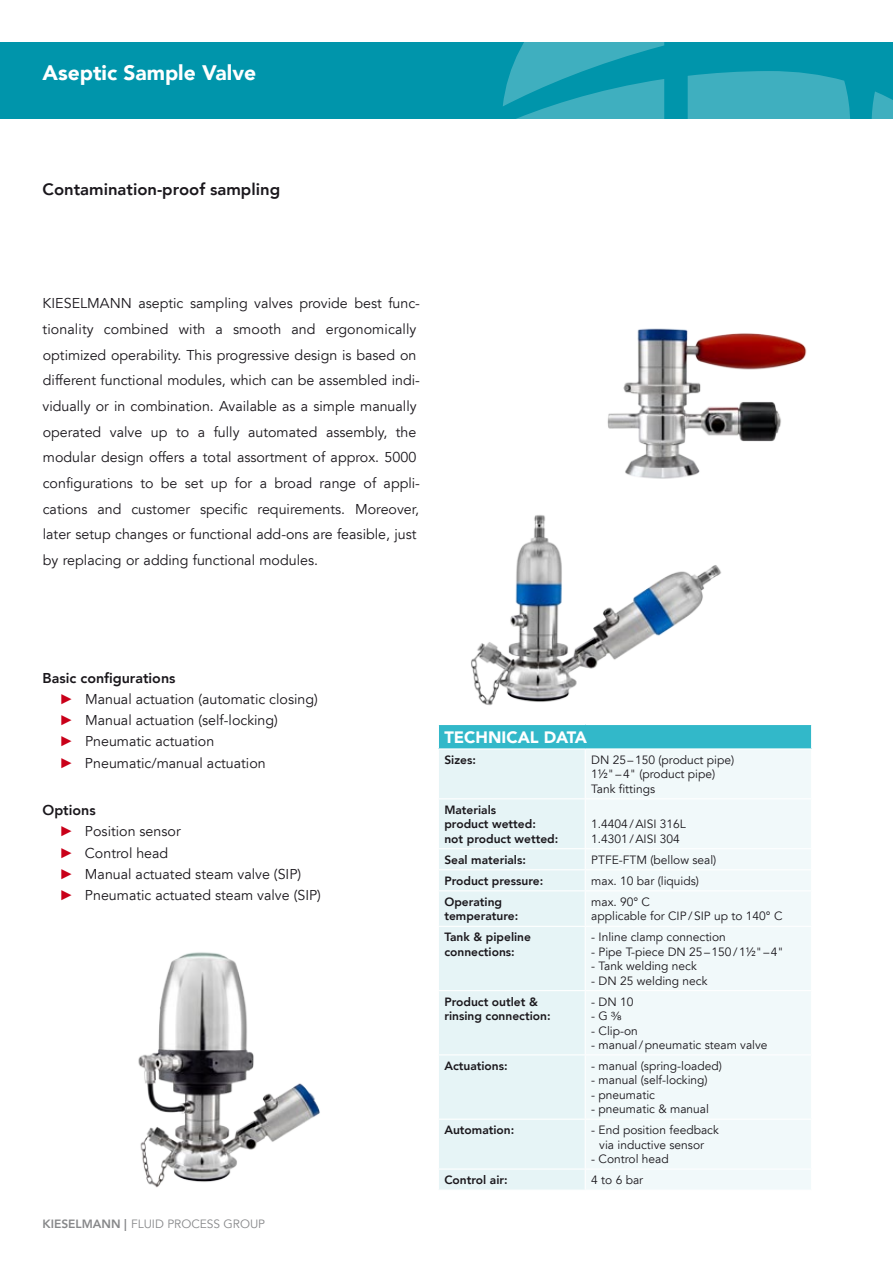
<style>
.page{position:relative;width:893px;height:1263px;background:#fff}
.page>*{position:absolute;margin:0;border:0;box-sizing:border-box;transform-origin:0 0}
.t1{font:900 21px "Avenir LT";color:#fff}
.t2{font:800 16.5px "Avenir LT";color:#1a171c}
.t3{font:900 16.5px "Avenir LT";color:#fff}
.t4{font:14.25px/25.7px "Avenir LT";color:#1a171c}
.t5{font:12px/14.4px "Avenir LT";color:#1a171c}
.t6{font:800 12px/14.4px "Avenir LT";color:#1a171c}
.t7{font:12px "Avenir LT";color:#87888a}
.s1{font-weight:800}
.s2{font-family:"Arial";color:#c90019}
</style>
<div class="page">
<div style="left:0;top:43px;width:893px;height:76px;background:#0095ab"></div>
<svg style="left:688px;top:71px;width:162px;height:48px"></svg>
<svg style="left:503px;top:43px;width:161px;height:76px"></svg>
<svg style="left:872px;top:91px;width:21px;height:28px"></svg>
<img style="left:138px;top:952px;width:182px;height:236px">
<img style="left:471px;top:515px;width:251px;height:191px">
<div style="left:438px;top:724px;width:374px;height:25px;background:#32b8c9"></div>
<div style="left:439px;top:749px;width:146px;height:440px;background:#e6f4f6"></div>
<div style="left:586px;top:750px;width:225px;height:439px;background:#f1f9fa"></div>
<hr style="left:438px;top:798px;width:147px;height:1px;background:#fff">
<hr style="left:585px;top:798px;width:227px;height:1px;background:#fff">
<hr style="left:438px;top:848px;width:147px;height:1px;background:#fff">
<hr style="left:585px;top:848px;width:227px;height:1px;background:#fff">
<hr style="left:438px;top:869px;width:147px;height:1px;background:#fff">
<hr style="left:585px;top:869px;width:227px;height:1px;background:#fff">
<hr style="left:438px;top:890px;width:147px;height:1px;background:#fff">
<hr style="left:585px;top:890px;width:227px;height:1px;background:#fff">
<hr style="left:438px;top:926px;width:147px;height:1px;background:#fff">
<hr style="left:585px;top:926px;width:227px;height:1px;background:#fff">
<hr style="left:438px;top:990px;width:147px;height:1px;background:#fff">
<hr style="left:585px;top:990px;width:227px;height:1px;background:#fff">
<hr style="left:438px;top:1054px;width:147px;height:1px;background:#fff">
<hr style="left:585px;top:1054px;width:227px;height:1px;background:#fff">
<hr style="left:438px;top:1118px;width:147px;height:2px;background:#fff">
<hr style="left:585px;top:1118px;width:227px;height:2px;background:#fff">
<hr style="left:438px;top:1168px;width:147px;height:1px;background:#fff">
<hr style="left:585px;top:1168px;width:227px;height:1px;background:#fff">
<hr style="left:438px;top:724px;width:147px;height:1px;background:#fff">
<svg style="left:438px;top:725px;width:1px;height:23px"></svg>
<hr style="left:585px;top:724px;width:227px;height:1px;background:#fff">
<svg style="left:811px;top:725px;width:1px;height:23px"></svg>
<hr style="left:438px;top:748px;width:147px;height:1px;background:#fff">
<hr style="left:585px;top:748px;width:227px;height:1px;background:#fff">
<img style="left:607px;top:328px;width:200px;height:151px">
<svg style="left:611px;top:1011px;width:10px;height:9px"></svg>
<h1 class="t1" style="left:43px;top:60px;width:215px">Aseptic Sample Valve</h1>
<p class="t2" style="left:43px;top:180px;width:239px">Contamination-proof sampling</p>
<p class="t4" style="left:43px;top:291px;width:379px">KIESELMANN aseptic sampling valves provide best func&shy;tionality combined with a smooth and ergonomically optimized operability. This progressive design is based on different functional modules, which can be assembled indi&shy;vidually or in combination. Available as a simple manually operated valve up to a fully automated assembly, the modular design offers a total assortment of approx. 5000 configurations to be set up for a broad range of appli&shy;cations and customer specific requirements. Moreover, later setup changes or functional add-ons are feasible, just by replacing or adding functional modules.</p>
<p class="t4" style="left:59px;top:667px;width:260px;line-height:21.3px;text-indent:-17px"><span class="s1">Basic configurations<br></span><span class="s2">►</span> Manual actuation (automatic closing) <span class="s2">►</span> Manual actuation (self-locking)<br><span class="s2">►</span> Pneumatic actuation<br><span class="s2">►</span> Pneumatic/manual actuation</p>
<p class="t4" style="left:59px;top:800px;width:263px;line-height:21.3px;text-indent:-17px"><span class="s1">Options<br></span><span class="s2">►</span> Position sensor<br><span class="s2">►</span> Control head<br><span class="s2">►</span> Manual actuated steam valve (SIP)<br><span class="s2">►</span> Pneumatic actuated steam valve (SIP)</p>
<p class="t7" style="left:43px;top:1217px;width:224px"><span class="s1">KIESELMANN |</span> FLUID PROCESS GROUP</p>
<p class="t3" style="left:444px;top:727px;width:144px">TECHNICAL DATA</p>
<p class="t6" style="left:444px;top:753px;width:33px">Sizes:</p>
<p class="t5" style="left:591px;top:753px;width:145px">DN 25–150 (product pipe)<br>1½"–4" (product pipe)<br>Tank fittings</p>
<p class="t6" style="left:444px;top:802px;width:115px">Materials<br>product wetted:<br>not product wetted:</p>
<p class="t5" style="left:591px;top:817px;width:96px">1.4404/AISI 316L<br>1.4301/AISI 304</p>
<p class="t6" style="left:444px;top:852px;width:83px">Seal materials:</p>
<p class="t5" style="left:591px;top:853px;width:127px">PTFE-FTM (bellow seal)</p>
<p class="t6" style="left:444px;top:873px;width:100px">Product pressure:</p>
<p class="t5" style="left:591px;top:874px;width:109px">max. 10 bar (liquids)</p>
<p class="t6" style="left:444px;top:894px;width:76px">Operating temperature:</p>
<p class="t5" style="left:591px;top:895px;width:193px">max. 90° C<br>applicable for CIP/SIP up to 140° C</p>
<p class="t6" style="left:444px;top:930px;width:88px">Tank &amp; pipeline connections:</p>
<p class="t5" style="left:591px;top:930px;width:136px">- Inline clamp connection</p>
<p class="t5" style="left:591px;top:945px;width:194px">- Pipe T-piece DN 25–150/1½"–4"</p>
<p class="t5" style="left:591px;top:959px;width:107px">- Tank welding neck</p>
<p class="t5" style="left:591px;top:974px;width:118px">- DN 25 welding neck</p>
<p class="t6" style="left:444px;top:994px;width:108px">Product outlet &amp; rinsing connection:</p>
<p class="t5" style="left:591px;top:995px;width:44px">- DN 10</p>
<p class="t5" style="left:591px;top:1009px;width:18px">- G</p>
<p class="t5" style="left:591px;top:1023px;width:48px">- Clip-on</p>
<p class="t5" style="left:591px;top:1038px;width:178px">- manual/pneumatic steam valve</p>
<p class="t6" style="left:444px;top:1059px;width:65px">Actuations:</p>
<p class="t5" style="left:591px;top:1059px;width:132px">- manual (spring-loaded)</p>
<p class="t5" style="left:591px;top:1073px;width:118px">- manual (self-locking)</p>
<p class="t5" style="left:591px;top:1088px;width:65px">- pneumatic</p>
<p class="t5" style="left:591px;top:1102px;width:119px">- pneumatic &amp; manual</p>
<p class="t6" style="left:444px;top:1123px;width:71px">Automation:</p>
<p class="t5" style="left:591px;top:1123px;width:129px;text-align:center">- End position feedback via inductive sensor</p>
<p class="t5" style="left:591px;top:1152px;width:79px">- Control head</p>
<p class="t6" style="left:444px;top:1173px;width:65px">Control air:</p>
<p class="t5" style="left:591px;top:1173px;width:53px">4 to 6 bar</p>
</div>
